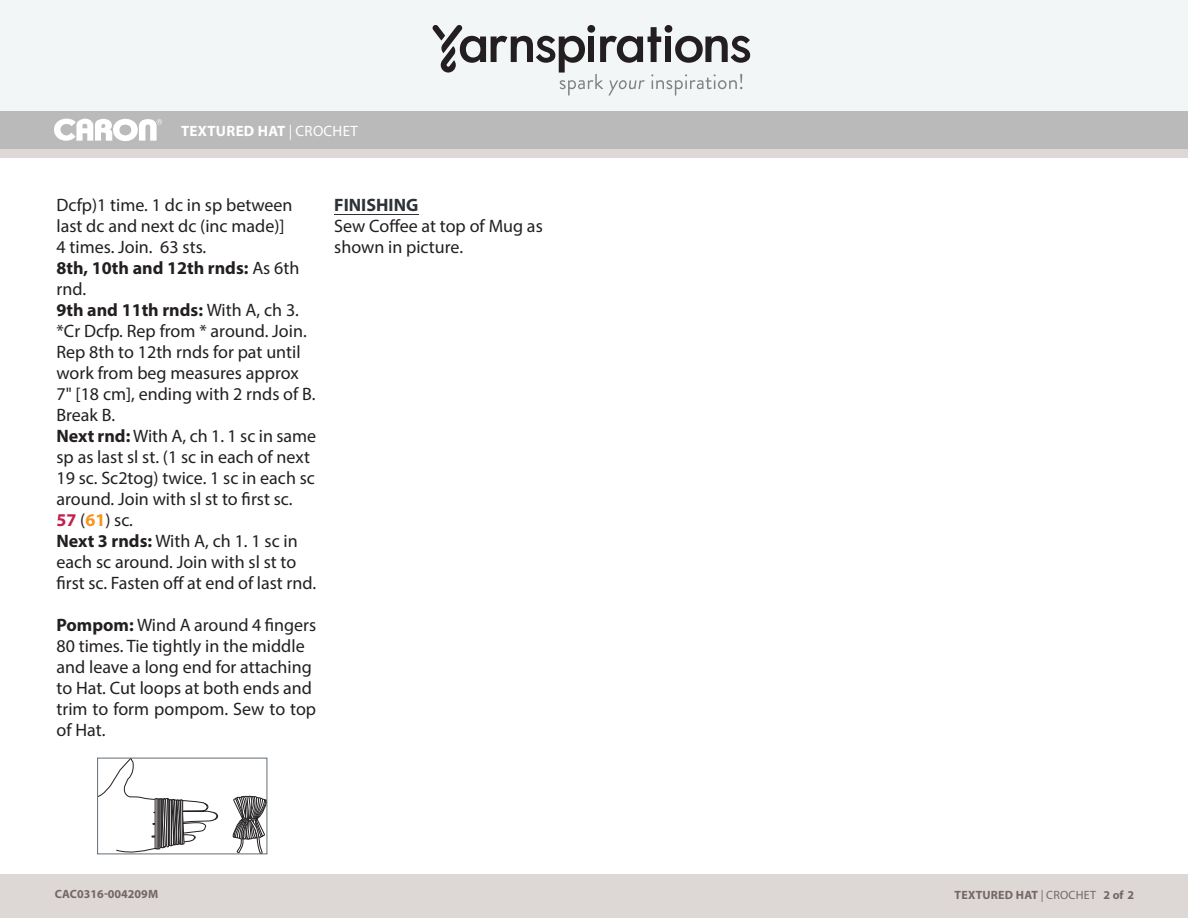
<style>
.page{position:relative;width:1188px;height:918px;background:#fff}
.page>*{position:absolute;margin:0;border:0;box-sizing:border-box;transform-origin:0 0}
.t1{font:18px/21px "Myriad Pro";color:#231f20}
.Pattern_Title{font:700 15px "Myriad Pro";letter-spacing:.02em;color:#fff}
.t2{font:700 12px "Myriad Pro";letter-spacing:.02em;color:#746865}
.t3{font:700 12px "Myriad Pro";color:#746865}
.s1{font-weight:400}
.s2{font-weight:700}
.s3{font-weight:700;color:#c31f49}
.s4{font-weight:700;color:#f7941e}
.s5{font-weight:700;color:#2e3236}
</style>
<div class="page">
<div style="left:0;top:875px;width:1188px;height:43px;background:#ddd7d6"></div>
<div style="left:0;top:149px;width:1188px;height:9px;background:#ddd7d6"></div>
<div style="left:0;top:111px;width:1188px;height:38px;background:#bababa"></div>
<svg style="left:54px;top:119px;width:108px;height:22px"></svg>
<div style="left:0;top:0;width:1188px;height:111px;background:#f3f6f7"></div>
<svg style="left:433px;top:25px;width:318px;height:71px"></svg>
<hr style="left:0;top:874px;width:1188px;height:1px;background:#ddd7d6">
<svg style="left:233px;top:795px;width:32px;height:57px"></svg>
<svg style="left:99px;top:760px;width:119px;height:92px"></svg>
<div style="left:181px;top:800px;width:2px;height:44px;border:1px solid #231f20"></div>
<div style="left:97px;top:758px;width:170px;height:96px;border:1px solid #6a747b"></div>
<hr style="left:334px;top:214px;width:84px;height:1px;background:#2e3236">
<p class="Pattern_Title" style="left:187px;top:121px;width:180px">TEXTURED HAT <span class="s1">| CROCHET</span></p>
<p class="Pattern_Title" style="left:181px;top:121px;width:179px">TEXTURED HAT <span class="s1">| CROCHET</span></p>
<p class="t1" style="left:57px;top:194px;width:261px">Dcfp)1 time. 1 dc in sp between last dc and next dc (inc made)]<br>4 times. Join. 63 sts.<br><span class="s2">8th, 10th and 12th rnds:</span> As 6th rnd.<br><span class="s2">9th and 11th rnds:</span> With A, ch 3. *Cr Dcfp. Rep from * around. Join.<br>Rep 8th to 12th rnds for pat until work from beg measures approx<br>7" [18 cm], ending with 2 rnds of B.<br>Break B.<br><span class="s2">Next rnd:</span> With A, ch 1. 1 sc in same sp as last sl st. (1 sc in each of next<br>19 sc. Sc2tog) twice. 1 sc in each sc around. Join with sl st to first sc.<br><span class="s3">57</span> (<span class="s4">61</span>) sc.<br><span class="s2">Next 3 rnds:</span> With A, ch 1. 1 sc in each sc around. Join with sl st to first sc. Fasten off at end of last rnd.</p>
<p class="t1" style="left:57px;top:615px;width:261px"><span class="s2">Pompom:</span> Wind A around 4 fingers<br>80 times. Tie tightly in the middle and leave a long end for attaching to Hat. Cut loops at both ends and trim to form pompom. Sew to top of Hat.</p>
<p class="t1" style="left:334px;top:194px;width:210px"><span class="s5">FINISHING<br></span>Sew Coffee at top of Mug as shown in picture.</p>
<p class="t3" style="left:55px;top:886px;width:105px">CAC0316-004209M</p>
<p class="t2" style="left:973px;top:883px;width:185px">TEXTURED HAT | <span class="s1">CROCHET</span> 2 of 2</p>
<p class="t2" style="left:955px;top:887px;width:181px">TEXTURED HAT <span class="s1">| CROCHET</span> 2 of 2</p>
</div>
